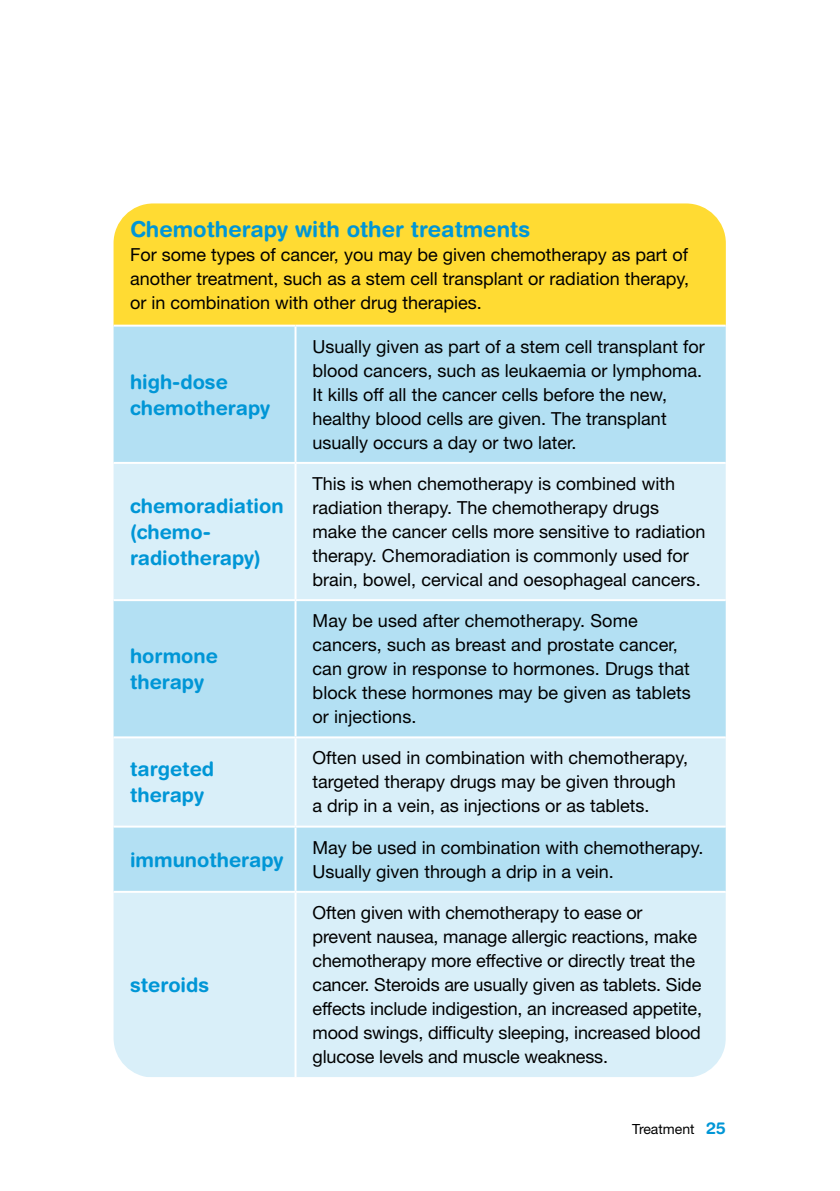
<style>
.page{position:relative;width:840px;height:1191px;background:#fff}
.page>*{position:absolute;margin:0;border:0;box-sizing:border-box;transform-origin:0 0}
.t1{font:700 22px "Helvetica Rounded LT Std";color:#0096d6}
.t2{font:700 20px/26px "Helvetica Rounded LT Std";color:#0096d6}
.t3{font:18px/24px "Helvetica Neue LT Std";color:#000}
.t4{font:14px "Helvetica Neue LT Std";color:#000}
.s1{font-family:"Helvetica Rounded LT Std";font-weight:700;font-size:16.4px;color:#0096d6}
</style>
<div class="page">
<div style="left:113px;top:203px;width:612px;height:123px;background:#ffdb33"></div>
<div style="left:113px;top:327px;width:612px;height:135px;background:#b3e0f3"></div>
<svg style="left:113px;top:464px;width:612px;height:613px;background:#cceaf7"></svg>
<hr style="left:113px;top:325px;width:182px;height:2px;background:#fff">
<hr style="left:295px;top:325px;width:430px;height:2px;background:#fff">
<hr style="left:294px;top:327px;width:2px;height:135px;background:#fff">
<hr style="left:294px;top:464px;width:2px;height:135px;background:#fff">
<hr style="left:113px;top:599px;width:182px;height:2px;background:#fff">
<hr style="left:295px;top:599px;width:430px;height:2px;background:#fff">
<hr style="left:294px;top:601px;width:2px;height:135px;background:#fff">
<hr style="left:113px;top:736px;width:182px;height:2px;background:#fff">
<hr style="left:295px;top:736px;width:430px;height:2px;background:#fff">
<hr style="left:294px;top:738px;width:2px;height:87px;background:#fff">
<hr style="left:113px;top:891px;width:182px;height:2px;background:#fff">
<hr style="left:295px;top:891px;width:430px;height:2px;background:#fff">
<hr style="left:294px;top:893px;width:2px;height:184px;background:#fff">
<hr style="left:294px;top:827px;width:2px;height:64px;background:#fff">
<hr style="left:113px;top:825px;width:182px;height:2px;background:#fff">
<hr style="left:295px;top:825px;width:430px;height:2px;background:#fff">
<p class="t1" style="left:130px;top:215px;width:401px">Chemotherapy with other treatments</p>
<p class="t3" style="left:130px;top:242px;width:560px;text-align:justify">For some types of cancer, you may be given chemotherapy as part of another treatment, such as a stem cell transplant or radiation therapy, or in combination with other drug therapies.</p>
<p class="t2" style="left:130px;top:368px;width:142px">high-dose chemotherapy</p>
<p class="t2" style="left:130px;top:492px;width:155px">chemoradiation (chemo&shy;radiotherapy)</p>
<p class="t2" style="left:130px;top:642px;width:89px">hormone therapy</p>
<p class="t3" style="left:312px;top:334px;width:393px">Usually given as part of a stem cell transplant for blood cancers, such as leukaemia or lymphoma.<br>It kills off all the cancer cells before the new, healthy blood cells are given. The transplant usually occurs a day or two later.</p>
<p class="t3" style="left:312px;top:471px;width:394px">This is when chemotherapy is combined with radiation therapy. The chemotherapy drugs make the cancer cells more sensitive to radiation therapy. Chemoradiation is commonly used for brain, bowel, cervical and oesophageal cancers.</p>
<p class="t3" style="left:312px;top:608px;width:379px">May be used after chemotherapy. Some cancers, such as breast and prostate cancer, can grow in response to hormones. Drugs that block these hormones may be given as tablets or injections.</p>
<p class="t2" style="left:130px;top:756px;width:86px">targeted therapy</p>
<p class="t3" style="left:312px;top:746px;width:377px">Often used in combination with chemotherapy, targeted therapy drugs may be given through a drip in a vein, as injections or as tablets.</p>
<p class="t2" style="left:130px;top:846px;width:155px">immunotherapy</p>
<p class="t3" style="left:312px;top:835px;width:392px">May be used in combination with chemotherapy.<br>Usually given through a drip in a vein.</p>
<p class="t2" style="left:130px;top:971px;width:81px">steroids</p>
<p class="t3" style="left:312px;top:900px;width:391px">Often given with chemotherapy to ease or prevent nausea, manage allergic reactions, make chemotherapy more effective or directly treat the cancer. Steroids are usually given as tablets. Side effects include indigestion, an increased appetite, mood swings, difficulty sleeping, increased blood glucose levels and muscle weakness.</p>
<p class="t4" style="left:632px;top:1120px;width:95px">Treatment <span class="s1">25</span></p>
</div>
